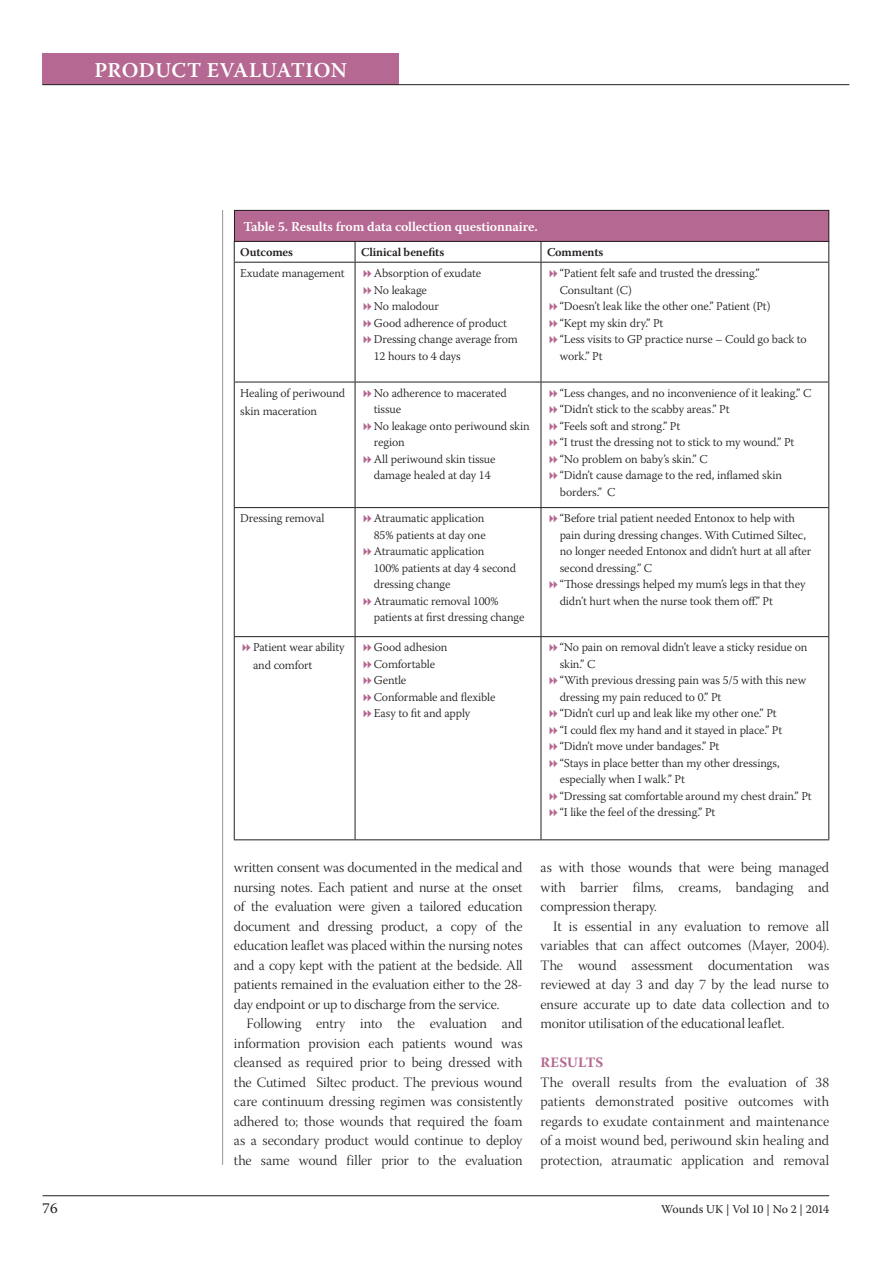
<style>
.page{position:relative;width:893px;height:1263px;background:#fff}
.page>*{position:absolute;margin:0;border:0;box-sizing:border-box;transform-origin:0 0}
.t1{font:600 21px "Warnock Pro";letter-spacing:.025em;color:#fff}
.t2{font:15px "Warnock Pro";color:#231f20}
.t3{font:14.25px/19.5px "Warnock Pro Light Subh";letter-spacing:-.005em;color:#231f20;text-align:justify}
.t4{font:700 14.25px "Warnock Pro";color:#b56891}
.t5{font:600 13.5px "Warnock Pro";letter-spacing:-.01em;color:#fff}
.t6{font:300 12px/16.5px "Warnock Pro";letter-spacing:-.01em;color:#231f20}
.t7{font:600 12px "Warnock Pro";letter-spacing:-.01em;color:#231f20}
.t8{font:12px "Warnock Pro";letter-spacing:-.01em;color:#231f20}
</style>
<div class="page">
<hr style="left:43px;top:1195px;width:786px;height:1px;background:#231f20">
<div style="left:43px;top:53px;width:356px;height:32px;background:#b56891"></div>
<hr style="left:43px;top:84px;width:806px;height:1px;background:#231f20">
<hr style="left:222px;top:210px;width:1px;height:955px;background:#939598">
<div style="left:234px;top:210px;width:595px;height:31px;background:#b56891"></div>
<div style="left:234px;top:210px;width:595px;height:32px;border:1px solid #231f20"></div>
<svg style="left:234px;top:241px;width:1px;height:21px"></svg>
<svg style="left:355px;top:241px;width:1px;height:21px"></svg>
<svg style="left:541px;top:241px;width:1px;height:21px"></svg>
<svg style="left:828px;top:241px;width:1px;height:21px"></svg>
<hr style="left:234px;top:262px;width:121px;height:1px;background:#231f20">
<hr style="left:234px;top:263px;width:1px;height:119px;background:#231f20">
<hr style="left:355px;top:262px;width:186px;height:1px;background:#231f20">
<hr style="left:355px;top:263px;width:1px;height:119px;background:#231f20">
<hr style="left:541px;top:262px;width:288px;height:1px;background:#231f20">
<hr style="left:541px;top:263px;width:1px;height:119px;background:#231f20">
<hr style="left:828px;top:263px;width:1px;height:119px;background:#231f20">
<hr style="left:234px;top:382px;width:121px;height:1px;background:#231f20">
<hr style="left:234px;top:382px;width:1px;height:125px;background:#231f20">
<hr style="left:355px;top:382px;width:186px;height:1px;background:#231f20">
<hr style="left:355px;top:382px;width:1px;height:125px;background:#231f20">
<hr style="left:541px;top:382px;width:288px;height:1px;background:#231f20">
<hr style="left:541px;top:382px;width:1px;height:125px;background:#231f20">
<hr style="left:828px;top:382px;width:1px;height:125px;background:#231f20">
<hr style="left:234px;top:507px;width:121px;height:1px;background:#231f20">
<hr style="left:234px;top:508px;width:1px;height:128px;background:#231f20">
<hr style="left:355px;top:507px;width:186px;height:1px;background:#231f20">
<hr style="left:355px;top:508px;width:1px;height:128px;background:#231f20">
<hr style="left:541px;top:507px;width:288px;height:1px;background:#231f20">
<hr style="left:541px;top:508px;width:1px;height:128px;background:#231f20">
<hr style="left:828px;top:508px;width:1px;height:128px;background:#231f20">
<hr style="left:234px;top:636px;width:121px;height:1px;background:#231f20">
<hr style="left:234px;top:637px;width:1px;height:202px;background:#231f20">
<hr style="left:355px;top:636px;width:186px;height:1px;background:#231f20">
<hr style="left:355px;top:637px;width:1px;height:202px;background:#231f20">
<hr style="left:541px;top:636px;width:288px;height:1px;background:#231f20">
<hr style="left:541px;top:637px;width:1px;height:202px;background:#231f20">
<hr style="left:828px;top:637px;width:1px;height:202px;background:#231f20">
<hr style="left:234px;top:839px;width:121px;height:1px;background:#231f20">
<hr style="left:355px;top:839px;width:186px;height:1px;background:#231f20">
<hr style="left:541px;top:839px;width:288px;height:1px;background:#231f20">
<h1 class="t1" style="left:94px;top:57px;width:254px">Product EVALUATION</h1>
<p class="t2" style="left:43px;top:1199px;width:17px">76</p>
<p class="t5" style="left:243px;top:218px;width:296px">Table 5. Results from data collection questionnaire.</p>
<p class="t7" style="left:240px;top:245px;width:54px">Outcomes</p>
<p class="t7" style="left:361px;top:245px;width:85px">Clinical benefits</p>
<p class="t7" style="left:547px;top:245px;width:58px">Comments</p>
<p class="t6" style="left:240px;top:265px;width:106px">Exudate management</p>
<p class="t6" style="left:374px;top:265px;width:146px">Absorption of exudate<br>No leakage<br>No malodour<br>Good adherence of product<br>Dressing change average from<br>12 hours to 4 days</p>
<p class="t6" style="left:560px;top:265px;width:249px">“Patient felt safe and trusted the dressing.”<br>Consultant (C)<br>“Doesn’t leak like the other one.” Patient (Pt)<br>“Kept my skin dry.” Pt<br>“Less visits to GP practice nurse – Could go back to work.” Pt</p>
<p class="t6" style="left:240px;top:384px;width:106px;line-height:18px">Healing of periwound skin maceration</p>
<p class="t6" style="left:374px;top:384px;width:157px">No adherence to macerated tissue<br>No leakage onto periwound skin region<br>All periwound skin tissue damage healed at day 14</p>
<p class="t6" style="left:560px;top:384px;width:253px">“Less changes, and no inconvenience of it leaking.” C “Didn’t stick to the scabby areas.” Pt<br>“Feels soft and strong.” Pt<br>“I trust the dressing not to stick to my wound.” Pt “No problem on baby’s skin.” C<br>“Didn’t cause damage to the red, inflamed skin borders.” C</p>
<p class="t6" style="left:240px;top:510px;width:86px">Dressing removal</p>
<p class="t6" style="left:374px;top:510px;width:152px">Atraumatic application<br>85% patients at day one<br>Atraumatic application<br>100% patients at day 4 second dressing change<br>Atraumatic removal 100% patients at first dressing change</p>
<p class="t6" style="left:560px;top:510px;width:253px">“Before trial patient needed Entonox to help with pain during dressing changes. With Cutimed Siltec, no longer needed Entonox and didn’t hurt at all after second dressing.” C<br>“Those dressings helped my mum’s legs in that they didn’t hurt when the nurse took them off.” Pt</p>
<p class="t6" style="left:253px;top:638px;width:93px;line-height:18px">Patient wear ability and comfort</p>
<p class="t6" style="left:374px;top:639px;width:123px">Good adhesion<br>Comfortable<br>Gentle<br>Conformable and flexible<br>Easy to fit and apply</p>
<p class="t6" style="left:560px;top:639px;width:254px">“No pain on removal didn’t leave a sticky residue on skin.” C<br>“With previous dressing pain was 5/5 with this new dressing my pain reduced to 0.” Pt<br>“Didn’t curl up and leak like my other one.” Pt<br>“I could flex my hand and it stayed in place.” Pt “Didn’t move under bandages.” Pt<br>“Stays in place better than my other dressings, especially when I walk.” Pt<br>“Dressing sat comfortable around my chest drain.” Pt “I like the feel of the dressing.” Pt</p>
<p class="t3" style="left:234px;top:860px;width:290px">written consent was documented in the medical and nursing notes. Each patient and nurse at the onset of the evaluation were given a tailored education document and dressing product, a copy of the education leaflet was placed within the nursing notes and a copy kept with the patient at the bedside. All patients remained in the evaluation either to the 28- day endpoint or up to discharge from the service.</p>
<p class="t3" style="left:234px;top:1015px;width:290px;text-indent:13px">Following entry into the evaluation and information provision each patients wound was cleansed as required prior to being dressed with the Cutimed Siltec product. The previous wound care continuum dressing regimen was consistently adhered to; those wounds that required the foam as a secondary product would continue to deploy the same wound filler prior to the evaluation</p>
<p class="t3" style="left:540px;top:859px;width:290px">as with those wounds that were being managed with barrier films, creams, bandaging and compression therapy.</p>
<p class="t3" style="left:540px;top:918px;width:290px;text-indent:13px">It is essential in any evaluation to remove all variables that can affect outcomes (Mayer, 2004).<br>The wound assessment documentation was reviewed at day 3 and day 7 by the lead nurse to ensure accurate up to date data collection and to monitor utilisation of the educational leaflet.</p>
<p class="t4" style="left:541px;top:1054px;width:64px">RESULTS</p>
<p class="t3" style="left:540px;top:1074px;width:290px">The overall results from the evaluation of 38 patients demonstrated positive outcomes with regards to exudate containment and maintenance of a moist wound bed, periwound skin healing and protection, atraumatic application and removal</p>
<p class="t8" style="left:661px;top:1202px;width:170px">Wounds UK | Vol 10 | No 2 | 2014</p>
</div>
